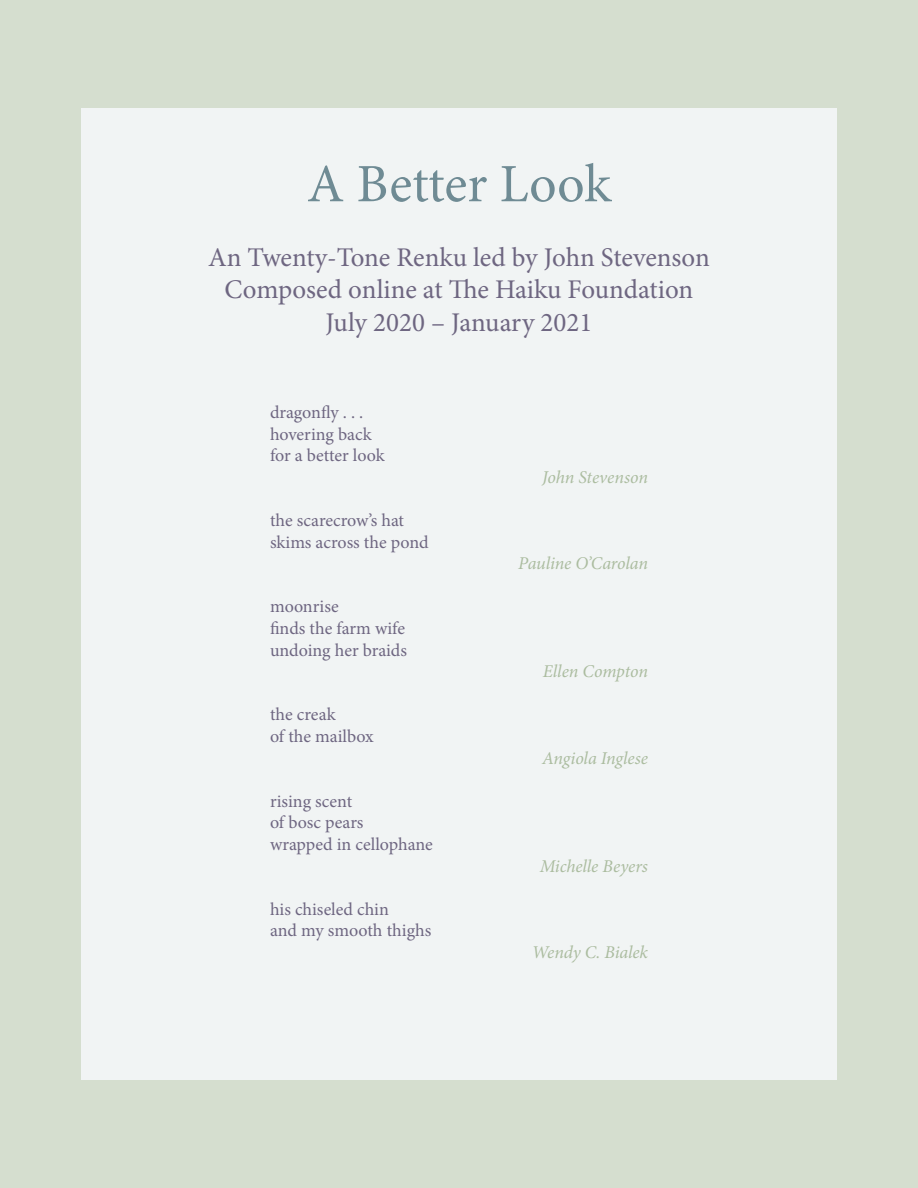
<style>
.page{position:relative;width:918px;height:1188px;background:#d5decf}
.page>*{position:absolute;margin:0;border:0;box-sizing:border-box;transform-origin:0 0}
.t1{font:54px "Minion Pro";color:#6f8b94}
.t2{font:27px "Minion Pro";letter-spacing:-.005em;color:#6e6681}
.renku_verse{font:18px "Minion Pro";color:#6e6681}
.renku_names{font:italic 18px "Minion Pro";letter-spacing:-.005em;color:#abbc9f}
</style>
<div class="page">
<div style="left:81px;top:108px;width:756px;height:972px;background:#f1f4f4"></div>
<p class="t1" style="left:307px;top:148px;width:306px">A Better Look</p>
<p class="t2" style="left:208px;top:239px;width:503px">An Twenty-Tone Renku led by John Stevenson</p>
<p class="t2" style="left:225px;top:272px;width:470px">Composed online at The Haiku Foundation</p>
<p class="t2" style="left:326px;top:304px;width:268px">July 2020 – January 2021</p>
<p class="renku_verse" style="left:270px;top:400px;width:95px">dragonfly . . .</p>
<p class="renku_verse" style="left:270px;top:422px;width:103px">hovering back</p>
<p class="renku_verse" style="left:270px;top:443px;width:116px">for a better look</p>
<p class="renku_verse" style="left:270px;top:508px;width:136px">the scarecrow’s hat</p>
<p class="renku_verse" style="left:270px;top:530px;width:160px">skims across the pond</p>
<p class="renku_verse" style="left:270px;top:595px;width:70px">moonrise</p>
<p class="renku_verse" style="left:270px;top:616px;width:137px">finds the farm wife</p>
<p class="renku_verse" style="left:270px;top:638px;width:139px">undoing her braids</p>
<p class="renku_verse" style="left:270px;top:703px;width:67px">the creak</p>
<p class="renku_verse" style="left:270px;top:724px;width:105px">of the mailbox</p>
<p class="renku_verse" style="left:270px;top:789px;width:84px">rising scent</p>
<p class="renku_verse" style="left:270px;top:811px;width:95px">of bosc pears</p>
<p class="renku_verse" style="left:270px;top:832px;width:164px">wrapped in cellophane</p>
<p class="renku_verse" style="left:270px;top:897px;width:120px">his chiseled chin</p>
<p class="renku_verse" style="left:270px;top:919px;width:163px">and my smooth thighs</p>
<p class="renku_names" style="left:542px;top:465px;width:107px">John Stevenson</p>
<p class="renku_names" style="left:518px;top:551px;width:131px">Pauline O’Carolan</p>
<p class="renku_names" style="left:543px;top:659px;width:107px">Ellen Compton</p>
<p class="renku_names" style="left:542px;top:746px;width:107px">Angiola Inglese</p>
<p class="renku_names" style="left:540px;top:854px;width:110px">Michelle Beyers</p>
<p class="renku_names" style="left:532px;top:940px;width:118px">Wendy C. Bialek</p>
</div>
